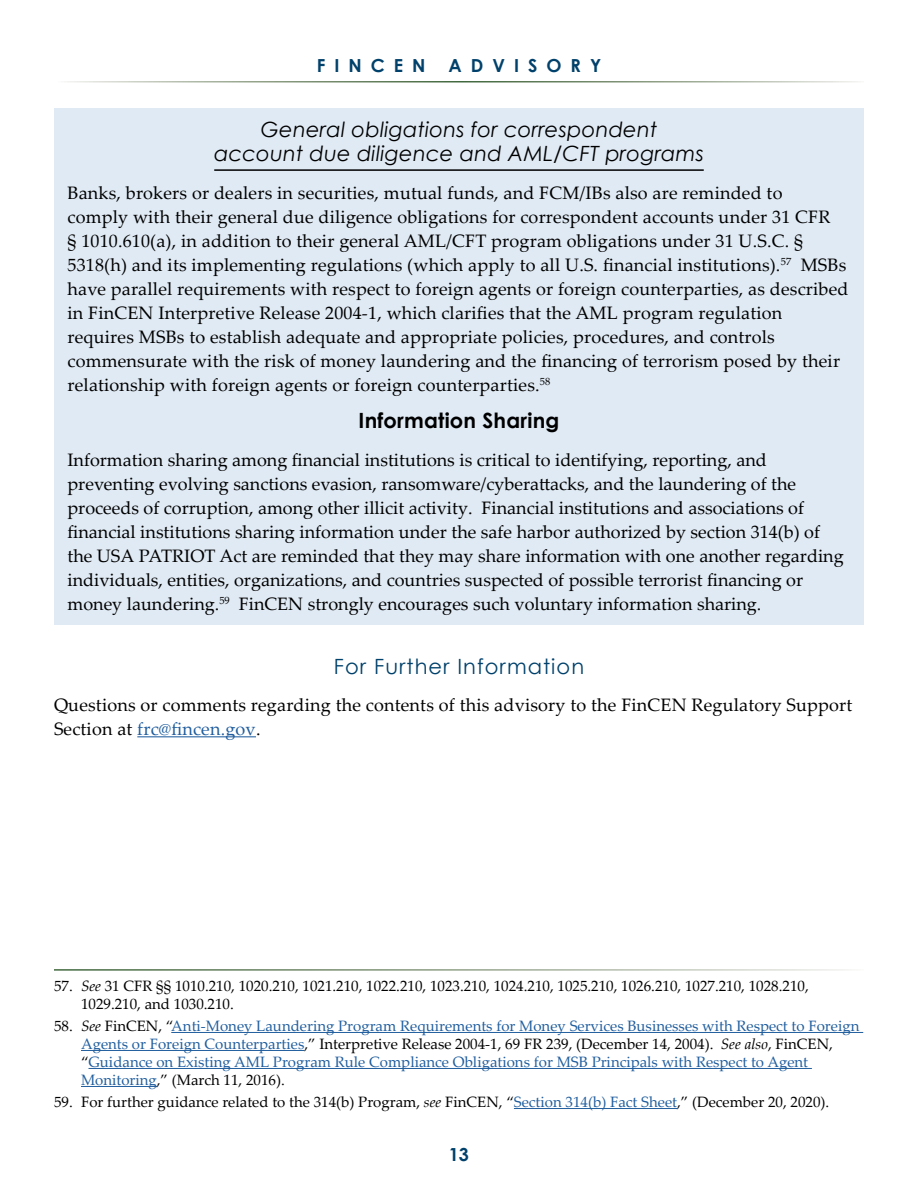
<style>
.page{position:relative;width:918px;height:1188px;background:#fff}
.page>*{position:absolute;margin:0;border:0;box-sizing:border-box;transform-origin:0 0}
.Guidance_Sub_Sub_Hea{font:italic 21px/24px "Century Gothic";letter-spacing:.01em;color:#000;text-align:center}
.For_Further_Info_no{font:21px "Century Gothic";letter-spacing:.05em;color:#00416b}
.Guidance_Sub_Header{font:700 21px "Century Gothic";letter-spacing:.01em;color:#000}
.Guidance_text{font:18px/24px "Palatino Linotype";letter-spacing:.01em;color:#000}
.Text{font:18px/24px "Palatino Linotype";letter-spacing:.01em;color:#000}
.t1{font:700 18px "Century Gothic";letter-spacing:.5em;color:#00416b}
.t2{font:15px/18px "Palatino Linotype";color:#215e9e}
.t3{font:15px/18px "Palatino Linotype";color:#000}
.s1{color:#215e9e}
.s2{font-style:italic}
.s3{color:#000}
.s4{font-style:italic;color:#000}
</style>
<div class="page">
<div style="left:54px;top:108px;width:810px;height:516px;background:#e0eaf4"></div>
<hr style="left:214px;top:169px;width:490px;height:2px;background:#000">
<hr style="left:137px;top:736px;width:119px;height:1px;background:#215e9e">
<hr style="left:171px;top:1032px;width:692px;height:1px;background:#215e9e">
<hr style="left:81px;top:1050px;width:223px;height:1px;background:#215e9e">
<hr style="left:88px;top:1068px;width:724px;height:1px;background:#215e9e">
<hr style="left:81px;top:1086px;width:76px;height:1px;background:#215e9e">
<hr style="left:514px;top:1108px;width:163px;height:1px;background:#215e9e">
<p class="t1" style="left:317px;top:52px;width:110px">FINCEN</p>
<p class="t1" style="left:449px;top:52px;width:154px">ADVISORY</p>
<h4 class="Guidance_Sub_Sub_Hea" style="left:214px;top:117px;width:491px">General obligations for correspondent account due diligence and AML/CFT programs</h4>
<p class="Guidance_text" style="left:68px;top:180px;width:783px">Banks, brokers or dealers in securities, mutual funds, and FCM/IBs also are reminded to<br>comply with their general due diligence obligations for correspondent accounts under 31 CFR<br>§ 1010.610(a), in addition to their general AML/CFT program obligations under 31 U.S.C. § 5318(h) and its implementing regulations (which apply to all U.S. financial institutions).<sup>57</sup> MSBs have parallel requirements with respect to foreign agents or foreign counterparties, as described in FinCEN Interpretive Release 2004-1, which clarifies that the AML program regulation requires MSBs to establish adequate and appropriate policies, procedures, and controls commensurate with the risk of money laundering and the financing of terrorism posed by their relationship with foreign agents or foreign counterparties.<sup>58</sup></p>
<h3 class="Guidance_Sub_Header" style="left:359px;top:405px;width:202px">Information Sharing</h3>
<p class="Guidance_text" style="left:68px;top:447px;width:778px">Information sharing among financial institutions is critical to identifying, reporting, and preventing evolving sanctions evasion, ransomware/cyberattacks, and the laundering of the proceeds of corruption, among other illicit activity. Financial institutions and associations of financial institutions sharing information under the safe harbor authorized by section 314(b) of the USA PATRIOT Act are reminded that they may share information with one another regarding individuals, entities, organizations, and countries suspected of possible terrorist financing or money laundering.<sup>59</sup> FinCEN strongly encourages such voluntary information sharing.</p>
<p class="For_Further_Info_no" style="left:334px;top:651px;width:252px">For Further Information</p>
<p class="Text" style="left:54px;top:692px;width:800px">Questions or comments regarding the contents of this advisory to the FinCEN Regulatory Support<br>Section at <span class="s1">frc@fincen.gov</span>.</p>
<p class="t3" style="left:81px;top:976px;width:729px;text-indent:-27px">57. <span class="s2">See</span> 31 CFR §§ 1010.210, 1020.210, 1021.210, 1022.210, 1023.210, 1024.210, 1025.210, 1026.210, 1027.210, 1028.210,<br>1029.210, and 1030.210.</p>
<p class="t2" style="left:81px;top:1016px;width:780px;text-indent:-27px"><span class="s3">58.</span> <span class="s4">See</span> <span class="s3">FinCEN, “</span>Anti-Money Laundering Program Requirements for Money Services Businesses with Respect to Foreign Agents or Foreign Counterparties<span class="s3">,” Interpretive Release 2004-1, 69 FR 239, (December 14, 2004).</span> <span class="s4">See also</span><span class="s3">, FinCEN, “</span>Guidance on Existing AML Program Rule Compliance Obligations for MSB Principals with Respect to Agent Monitoring<span class="s3">,” (March 11, 2016).</span></p>
<p class="t3" style="left:54px;top:1092px;width:777px">59. For further guidance related to the 314(b) Program, <span class="s2">see</span> FinCEN, “<span class="s1">Section 314(b) Fact Sheet</span>,” (December 20, 2020).</p>
<p class="t1" style="left:449px;top:1141px;width:22px">13</p>
</div>
